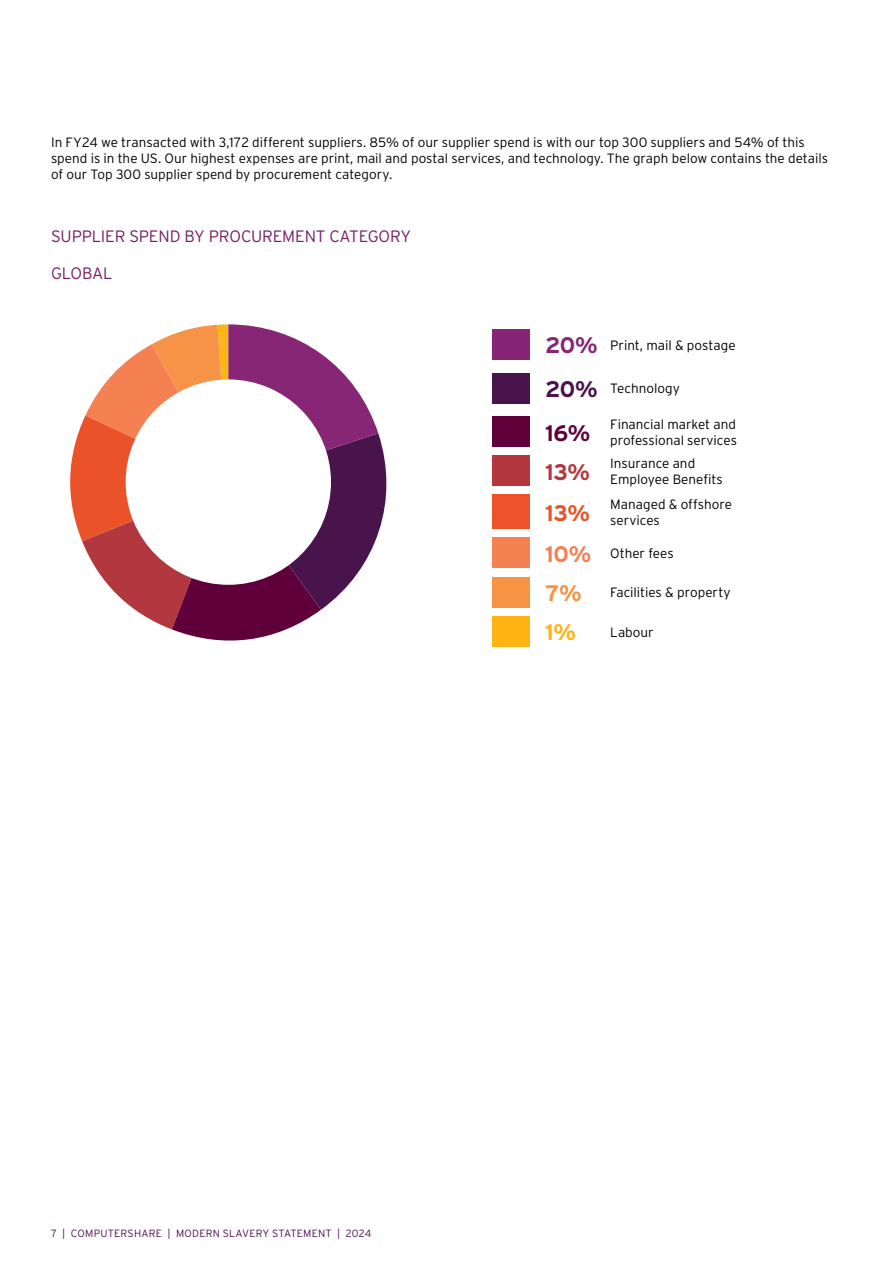
<style>
.page{position:relative;width:893px;height:1263px;background:#fff}
.page>*{position:absolute;margin:0;border:0;box-sizing:border-box;transform-origin:0 0}
.Call_Out_Condensed_Large{font:700 22.5px "Interstate";color:#862675}
.Call_Out_Condensed_Large-2{font:700 22.5px "Interstate";color:#49134c}
.Call_Out_Condensed_Large-3{font:700 22.5px "Interstate";color:#60003a}
.Call_Out_Condensed_Large-4{font:700 22.5px "Interstate";color:#b4373e}
.Call_Out_Condensed_Large-5{font:700 22.5px "Interstate";color:#ea5329}
.Call_Out_Condensed_Large-6{font:700 22.5px "Interstate";color:#f48152}
.Call_Out_Condensed_Large-7{font:700 22.5px "Interstate";color:#f79345}
.Call_Out_Condensed_Large-8{font:700 22.5px "Interstate";color:#fdb414}
.Heading_2{font:300 16.5px "Interstate";letter-spacing:-.01em;color:#781e65}
.Body_Text{font:300 13.5px/16.2px "Interstate";color:#000}
.t1{font:300 10.5px "Interstate";letter-spacing:.015em;color:#49134c}
</style>
<div class="page">
<svg style="left:70px;top:324px;width:317px;height:317px"></svg>
<div style="left:126px;top:379px;width:205px;height:206px;background:#fff;border-radius:50%"></div>
<div style="left:493px;top:329px;width:37px;height:31px;background:#862576"></div>
<div style="left:493px;top:373px;width:37px;height:30px;background:#49134c"></div>
<div style="left:493px;top:416px;width:37px;height:31px;background:#60003a"></div>
<div style="left:493px;top:455px;width:37px;height:31px;background:#b4373e"></div>
<div style="left:493px;top:495px;width:37px;height:34px;background:#ec532b"></div>
<div style="left:493px;top:537px;width:37px;height:31px;background:#f48152"></div>
<div style="left:493px;top:577px;width:37px;height:30px;background:#f79345"></div>
<div style="left:493px;top:616px;width:37px;height:31px;background:#fdb414"></div>
<p class="Body_Text" style="left:51px;top:134px;width:778px">In FY24 we transacted with 3,172 different suppliers. 85% of our supplier spend is with our top 300 suppliers and 54% of this spend is in the US. Our highest expenses are print, mail and postal services, and technology. The graph below contains the details of our Top 300 supplier spend by procurement category.</p>
<p class="Heading_2" style="left:51px;top:227px;width:362px">SUPPLIER SPEND BY PROCUREMENT CATEGORY</p>
<p class="Heading_2" style="left:51px;top:264px;width:63px">GLOBAL</p>
<p class="Call_Out_Condensed_Large" style="left:545px;top:333px;width:54px">20%</p>
<p class="Body_Text" style="left:610px;top:337px;width:127px">Print, mail &amp; postage</p>
<p class="Call_Out_Condensed_Large-2" style="left:545px;top:376px;width:54px">20%</p>
<p class="Body_Text" style="left:610px;top:380px;width:71px">Technology</p>
<p class="Call_Out_Condensed_Large-3" style="left:545px;top:420px;width:47px">16%</p>
<p class="Body_Text" style="left:610px;top:416px;width:128px">Financial market and professional services</p>
<p class="Call_Out_Condensed_Large-4" style="left:545px;top:459px;width:46px">13%</p>
<p class="Body_Text" style="left:610px;top:455px;width:114px">Insurance and<br>Employee Benefits</p>
<p class="Call_Out_Condensed_Large-5" style="left:545px;top:500px;width:46px">13%</p>
<p class="Body_Text" style="left:610px;top:496px;width:123px">Managed &amp; offshore services</p>
<p class="Call_Out_Condensed_Large-6" style="left:545px;top:541px;width:48px">10%</p>
<p class="Body_Text" style="left:610px;top:545px;width:65px">Other fees</p>
<p class="Call_Out_Condensed_Large-7" style="left:545px;top:580px;width:38px">7%</p>
<p class="Body_Text" style="left:610px;top:584px;width:122px">Facilities &amp; property</p>
<p class="Call_Out_Condensed_Large-8" style="left:545px;top:620px;width:32px">1%</p>
<p class="Body_Text" style="left:610px;top:624px;width:45px">Labour</p>
<p class="t1" style="left:51px;top:1228px;width:322px">7 | COMPUTERSHARE | MODERN SLAVERY STATEMENT | 2024</p>
</div>
